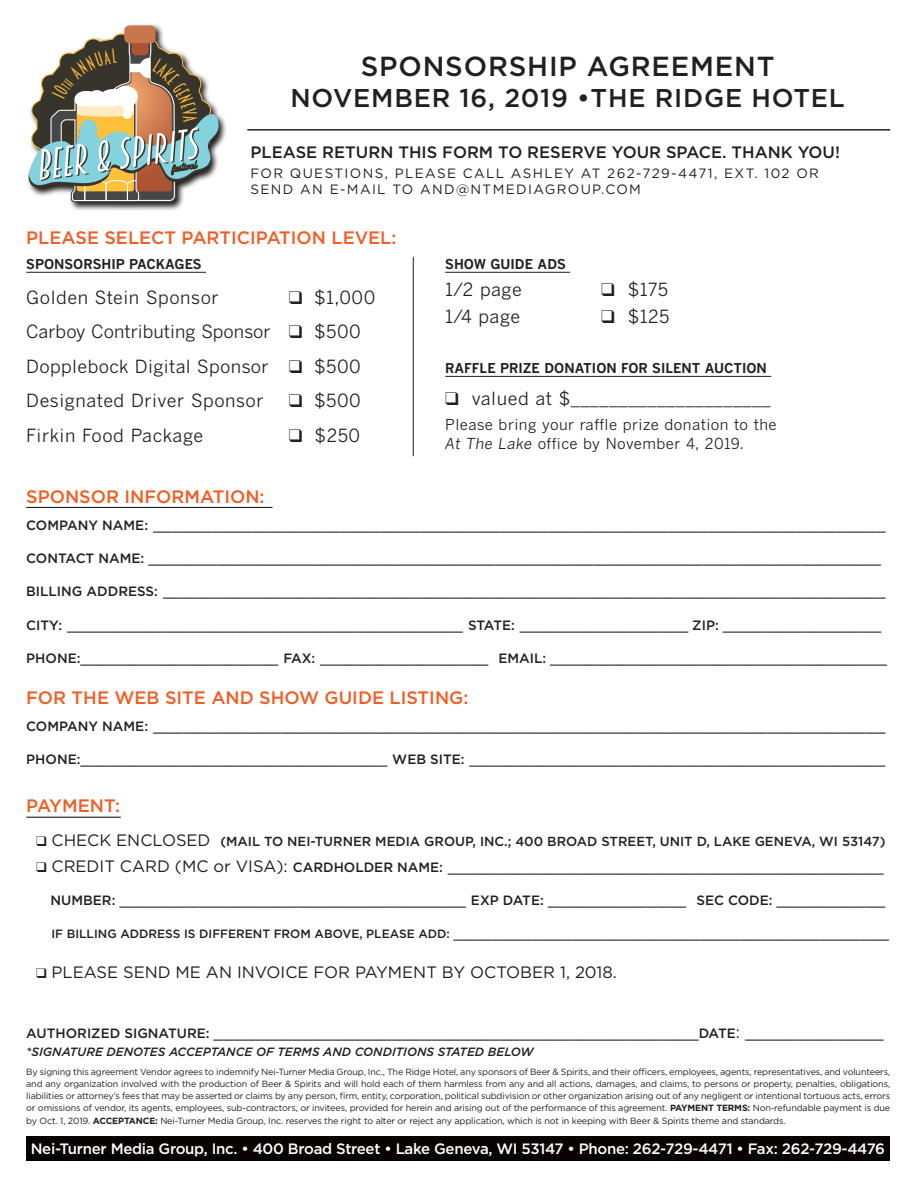
<style>
.page{position:relative;width:918px;height:1188px;background:#fff}
.page>*{position:absolute;margin:0;border:0;box-sizing:border-box;transform-origin:0 0}
.t1{font:500 27.6px "Gotham";letter-spacing:.03em;color:#231f20}
.t2{font:500 25.65px "Gotham";letter-spacing:.03em;color:#231f20}
.t3{font:18px/34.7px "Benton Gothic";letter-spacing:.02em;color:#231f20}
.t4{font:500 18px "Gotham";color:#f25d24}
.t5{font:16.5px/33.3px "Gotham";color:#231f20}
.t6{font:500 16.5px "Gotham";color:#231f20}
.t7{font:500 15px "Gotham";letter-spacing:-.02em;color:#fff}
.t8{font:15px/19.5px "Benton Gothic";letter-spacing:.03em;color:#231f20}
.t9{font:13.5px/16.2px "Gotham";letter-spacing:.1em;color:#231f20}
.t10{font:700 13.5px "Benton Gothic";color:#231f20}
.t11{font:500 13.2px "Gotham";color:#231f20}
.t12{font:500 12px "Gotham";color:#231f20}
.t13{font:italic 500 12px "Gotham";color:#231f20}
.t14{font:9px/12px "Gotham";letter-spacing:-.015em;color:#231f20;text-align:justify}
.s1{font-style:italic}
.s2{font-weight:500;font-size:13.5px}
.s3{font-weight:400;font-size:16.5px}
.s4{font-weight:700}
</style>
<div class="page">
<div style="left:26px;top:1137px;width:864px;height:24px;background:#080302"></div>
<hr style="left:26px;top:507px;width:246px;height:1px;background:#231f20">
<hr style="left:247px;top:129px;width:643px;height:2px;background:#231f20">
<hr style="left:26px;top:817px;width:95px;height:1px;background:#231f20">
<hr style="left:445px;top:272px;width:125px;height:1px;background:#231f20">
<hr style="left:445px;top:376px;width:326px;height:1px;background:#231f20">
<hr style="left:26px;top:272px;width:180px;height:1px;background:#231f20">
<hr style="left:413px;top:257px;width:1px;height:199px;background:#231f20">
<svg style="left:70px;top:24px;width:156px;height:187px"></svg>
<div style="left:124px;top:26px;width:32px;height:17px;background:#c8764c;border-radius:5px"></div>
<svg style="left:28px;top:32px;width:191px;height:171px"></svg>
<h1 class="t1" style="left:361px;top:50px;width:415px">SPONSORSHIP AGREEMENT</h1>
<h2 class="t2" style="left:291px;top:83px;width:556px">NOVEMBER 16, 2019 •THE RIDGE HOTEL</h2>
<p class="t6" style="left:251px;top:143px;width:591px">PLEASE RETURN THIS FORM TO RESERVE YOUR SPACE. THANK YOU!</p>
<p class="t9" style="left:251px;top:164px;width:570px">FOR QUESTIONS, PLEASE CALL ASHLEY AT 262-729-4471, EXT. 102 OR<br>SEND AN E-MAIL TO AND@NTMEDIAGROUP.COM</p>
<p class="t4" style="left:26px;top:227px;width:372px">PLEASE SELECT PARTICIPATION LEVEL:</p>
<p class="t10" style="left:26px;top:256px;width:177px">SPONSORSHIP PACKAGES</p>
<p class="t3" style="left:26px;top:279px;width:194px">Golden Stein Sponsor</p>
<p class="t3" style="left:26px;top:279px;width:351px;text-indent:262px">❑ $1,000<br>Carboy Contributing Sponsor ❑ $500<br>Dopplebock Digital Sponsor ❑ $500<br>Designated Driver Sponsor</p>
<p class="t3" style="left:289px;top:383px;width:74px">❑ $500</p>
<p class="t3" style="left:26px;top:418px;width:178px">Firkin Food Package</p>
<p class="t3" style="left:289px;top:418px;width:73px">❑ $250</p>
<p class="t10" style="left:445px;top:256px;width:122px">SHOW GUIDE ADS</p>
<p class="t3" style="left:445px;top:272px;width:78px">1⁄2 page</p>
<p class="t3" style="left:601px;top:272px;width:69px">❑ $175</p>
<p class="t3" style="left:445px;top:299px;width:76px">1⁄4 page</p>
<p class="t3" style="left:601px;top:299px;width:70px">❑ $125</p>
<p class="t10" style="left:445px;top:360px;width:323px">RAFFLE PRIZE DONATION FOR SILENT AUCTION</p>
<p class="t3" style="left:445px;top:381px;width:327px">❑ valued at $_____________________</p>
<p class="t8" style="left:445px;top:414px;width:333px">Please bring your raffle prize donation to the<br><span class="s1">At The Lake</span> office by November 4, 2019.</p>
<p class="t4" style="left:26px;top:487px;width:240px">SPONSOR INFORMATION:</p>
<p class="t5" style="left:26px;top:507px;width:862px"><span class="s2">COMPANY NAME:</span> __________________________________________________________________________ <span class="s2">CONTACT NAME:</span> __________________________________________________________________________ <span class="s2">BILLING ADDRESS:</span> _________________________________________________________________________ <span class="s2">CITY:</span> ________________________________________ <span class="s2">STATE:</span> _________________ <span class="s2">ZIP:</span> ________________ <span class="s2">PHONE:</span>____________________ <span class="s2">FAX:</span> _________________ <span class="s2">EMAIL:</span> __________________________________</p>
<p class="t4" style="left:26px;top:688px;width:444px">FOR THE WEB SITE AND SHOW GUIDE LISTING:</p>
<p class="t5" style="left:26px;top:708px;width:861px"><span class="s2">COMPANY NAME:</span> __________________________________________________________________________<br><span class="s2">PHONE:</span>_______________________________ <span class="s2">WEB SITE:</span> __________________________________________</p>
<p class="t4" style="left:26px;top:796px;width:96px">PAYMENT:</p>
<p class="t11" style="left:36px;top:833px;width:851px">❑ <span class="s3">CHECK ENCLOSED</span> (MAIL TO NEI-TURNER MEDIA GROUP, INC.; 400 BROAD STREET, UNIT D, LAKE GENEVA, WI 53147)</p>
<p class="t5" style="left:36px;top:849px;width:851px;text-align:right">❑ CREDIT CARD (MC or VISA): <span class="s2">CARDHOLDER NAME:</span> ____________________________________________<br><span class="s2">NUMBER:</span> ___________________________________ <span class="s2">EXP DATE:</span> ______________ <span class="s2">SEC CODE:</span> ___________</p>
<p class="t12" style="left:51px;top:927px;width:839px">IF BILLING ADDRESS IS DIFFERENT FROM ABOVE, PLEASE ADD: <span class="s3">____________________________________________</span></p>
<p class="t5" style="left:36px;top:956px;width:582px">❑ PLEASE SEND ME AN INVOICE FOR PAYMENT BY OCTOBER 1, 2018.</p>
<p class="t5" style="left:26px;top:1015px;width:859px"><span class="s2">AUTHORIZED SIGNATURE:</span> _________________________________________________<span class="s2">DATE</span>: ______________</p>
<p class="t13" style="left:26px;top:1045px;width:509px">*SIGNATURE DENOTES ACCEPTANCE OF TERMS AND CONDITIONS STATED BELOW</p>
<p class="t14" style="left:26px;top:1065px;width:866px">By signing this agreement Vendor agrees to indemnify Nei-Turner Media Group, Inc., The Ridge Hotel, any sponsors of Beer &amp; Spirits, and their officers, employees, agents, representatives, and volunteers, and any organization involved with the production of Beer &amp; Spirits and will hold each of them harmless from any and all actions, damages, and claims, to persons or property, penalties, obligations, liabilities or attorney’s fees that may be asserted or claims by any person, firm, entity, corporation, political subdivision or other organization arising out of any negligent or intentional tortuous acts, errors or omissions of vendor, its agents, employees, sub-contractors, or invitees, provided for herein and arising out of the performance of this agreement. <span class="s4">PAYMENT TERMS:</span> Non-refundable payment is due</p>
<p class="t14" style="left:26px;top:1115px;width:761px">by Oct. 1, 2019. <span class="s4">ACCEPTANCE:</span> Nei-Turner Media Group, Inc. reserves the right to alter or reject any application, which is not in keeping with Beer &amp; Spirits theme and standards.</p>
<p class="t7" style="left:31px;top:1141px;width:856px">Nei-Turner Media Group, Inc. • 400 Broad Street • Lake Geneva, WI 53147 • Phone: 262-729-4471 • Fax: 262-729-4476</p>
</div>
